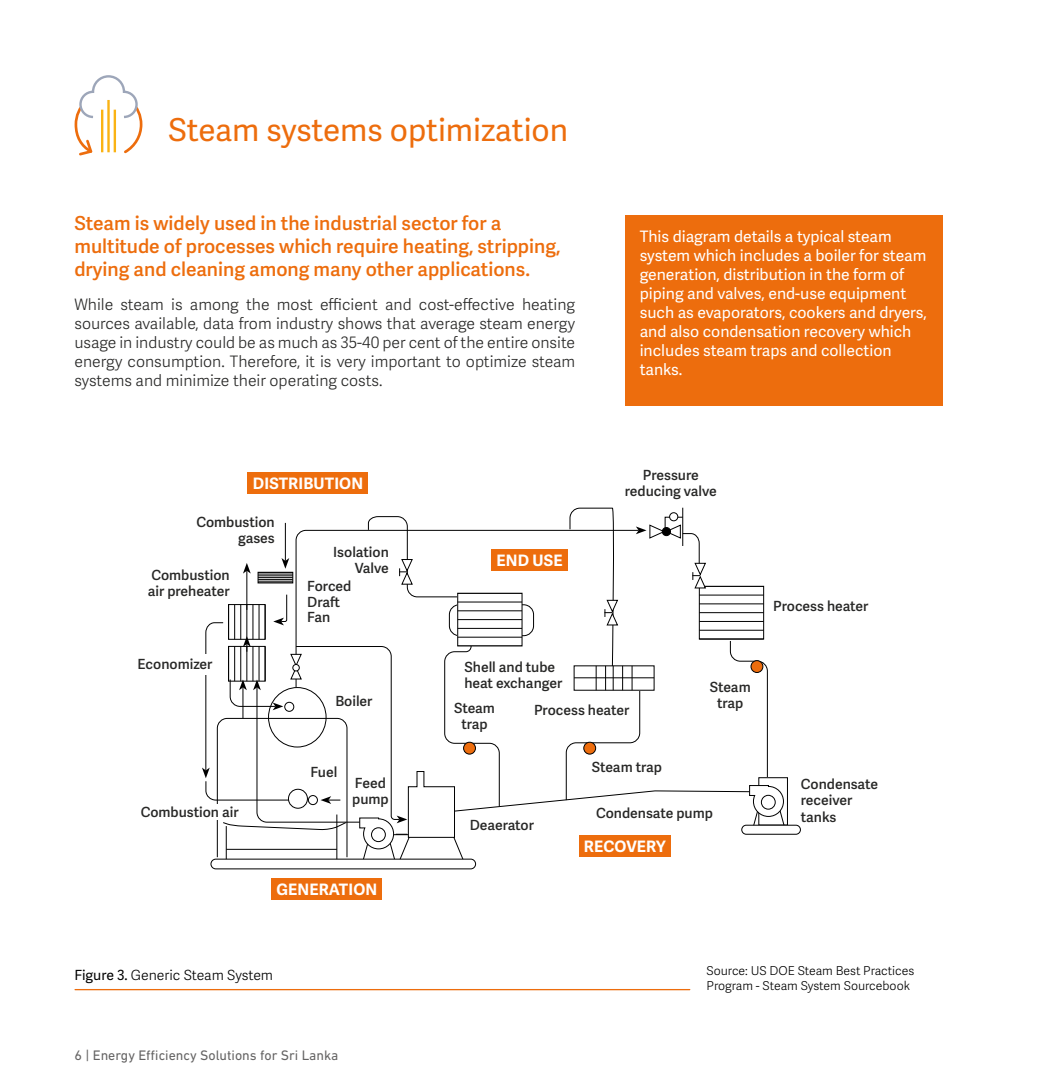
<style>
.page{position:relative;width:1042px;height:1092px;background:#fff}
.page>*{position:absolute;margin:0;border:0;box-sizing:border-box;transform-origin:0 0}
.t1{font:31.5px "Adelle Sans";color:#ed6d0d}
.t2{font:600 19.25px/23.1px "Adelle Sans";color:#ed6d0d}
.t3{font:300 15.75px/18.9px "Adelle Sans";color:#282827;text-align:justify}
.t4{font:15.75px/18.9px "Adelle Sans";color:#fff}
.t5{font:700 15.75px "Adelle Sans";letter-spacing:.01em;color:#fff}
.t6{font:600 14px/15.8px "Adelle Sans";color:#282827}
.t7{font:14px "DIN Next LT Pro";color:#646363}
.t8{font:300 14px "Adelle Sans";color:#000}
.t9{font:300 12.25px/14.7px "Adelle Sans";color:#000}
.s1{font-weight:400}
</style>
<div class="page">
<div style="left:625px;top:215px;width:318px;height:190px;background:#ed6d0d"></div>
<svg style="left:74px;top:75px;width:69px;height:81px"></svg>
<hr style="left:101px;top:110px;width:2px;height:42px;background:#fab314">
<hr style="left:114px;top:110px;width:2px;height:42px;background:#fab314">
<hr style="left:107px;top:100px;width:3px;height:52px;background:#fab314">
<hr style="left:75px;top:988px;width:615px;height:2px;background:#ed6d0d">
<div style="left:271px;top:878px;width:111px;height:22px;background:#ed6d0d"></div>
<div style="left:248px;top:471px;width:120px;height:22px;background:#ed6d0d"></div>
<div style="left:210px;top:858px;width:266px;height:11px;border:1px solid #000;border-radius:5px"></div>
<div style="left:758px;top:777px;width:30px;height:48px;border:1px solid #000"></div>
<div style="left:741px;top:824px;width:60px;height:10px;border:1px solid #000;border-radius:5px"></div>
<svg style="left:202px;top:507px;width:584px;height:356px"></svg>
<h1 class="t1" style="left:168px;top:111px;width:401px">Steam systems optimization</h1>
<p class="t2" style="left:74px;top:212px;width:487px">Steam is widely used in the industrial sector for a multitude of processes which require heating, stripping, drying and cleaning among many other applications.</p>
<p class="t3" style="left:74px;top:295px;width:502px">While steam is among the most efficient and cost-effective heating sources available, data from industry shows that average steam energy usage in industry could be as much as 35-40 per cent of the entire onsite energy consumption. Therefore, it is very important to optimize steam systems and minimize their operating costs.</p>
<p class="t5" style="left:253px;top:473px;width:112px">DISTRIBUTION</p>
<p class="t6" style="left:196px;top:515px;width:80px;text-align:right">Combustion gases</p>
<p class="t6" style="left:148px;top:567px;width:83px">Combustion air preheater</p>
<p class="t6" style="left:333px;top:545px;width:57px;text-align:right">Isolation<br>Valve</p>
<p class="t6" style="left:307px;top:578px;width:46px">Forced<br>Draft<br>Fan</p>
<p class="t5" style="left:496px;top:550px;width:67px">END USE</p>
<p class="t4" style="left:640px;top:227px;width:289px">This diagram details a typical steam system which includes a boiler for steam generation, distribution in the form of piping and valves, end-use equipment such as evaporators, cookers and dryers, and also condensation recovery which includes steam traps and collection tanks.</p>
<p class="t6" style="left:625px;top:467px;width:94px;text-align:center">Pressure reducing valve</p>
<p class="t6" style="left:773px;top:598px;width:97px">Process heater</p>
<p class="t6" style="left:138px;top:657px;width:76px">Economizer</p>
<p class="t6" style="left:141px;top:804px;width:99px">Combustion air</p>
<p class="t6" style="left:335px;top:693px;width:39px">Boiler</p>
<p class="t6" style="left:311px;top:764px;width:28px">Fuel</p>
<p class="t6" style="left:352px;top:775px;width:38px">Feed pump</p>
<p class="t5" style="left:276px;top:879px;width:102px">GENERATION</p>
<p class="t6" style="left:464px;top:659px;width:99px">Shell and tube heat exchanger</p>
<p class="t6" style="left:454px;top:701px;width:42px;text-align:center">Steam trap</p>
<p class="t6" style="left:534px;top:702px;width:97px">Process heater</p>
<p class="t6" style="left:592px;top:759px;width:72px">Steam trap</p>
<p class="t6" style="left:710px;top:680px;width:42px;text-align:center">Steam trap</p>
<p class="t6" style="left:801px;top:775px;width:79px;line-height:16.8px">Condensate receiver</p>
<p class="t6" style="left:470px;top:817px;width:66px">Deaerator</p>
<p class="t6" style="left:596px;top:805px;width:118px">Condensate pump</p>
<p class="t6" style="left:801px;top:809px;width:37px">tanks</p>
<p class="t5" style="left:584px;top:836px;width:83px">RECOVERY</p>
<p class="t8" style="left:74px;top:966px;width:200px"><span class="s1">Figure 3.</span> Generic Steam System</p>
<p class="t9" style="left:706px;top:963px;width:209px">Source: US DOE Steam Best Practices<br>Program - Steam System Sourcebook</p>
<p class="t7" style="left:74px;top:1047px;width:265px">6 | Energy Efficiency Solutions for Sri Lanka</p>
</div>
